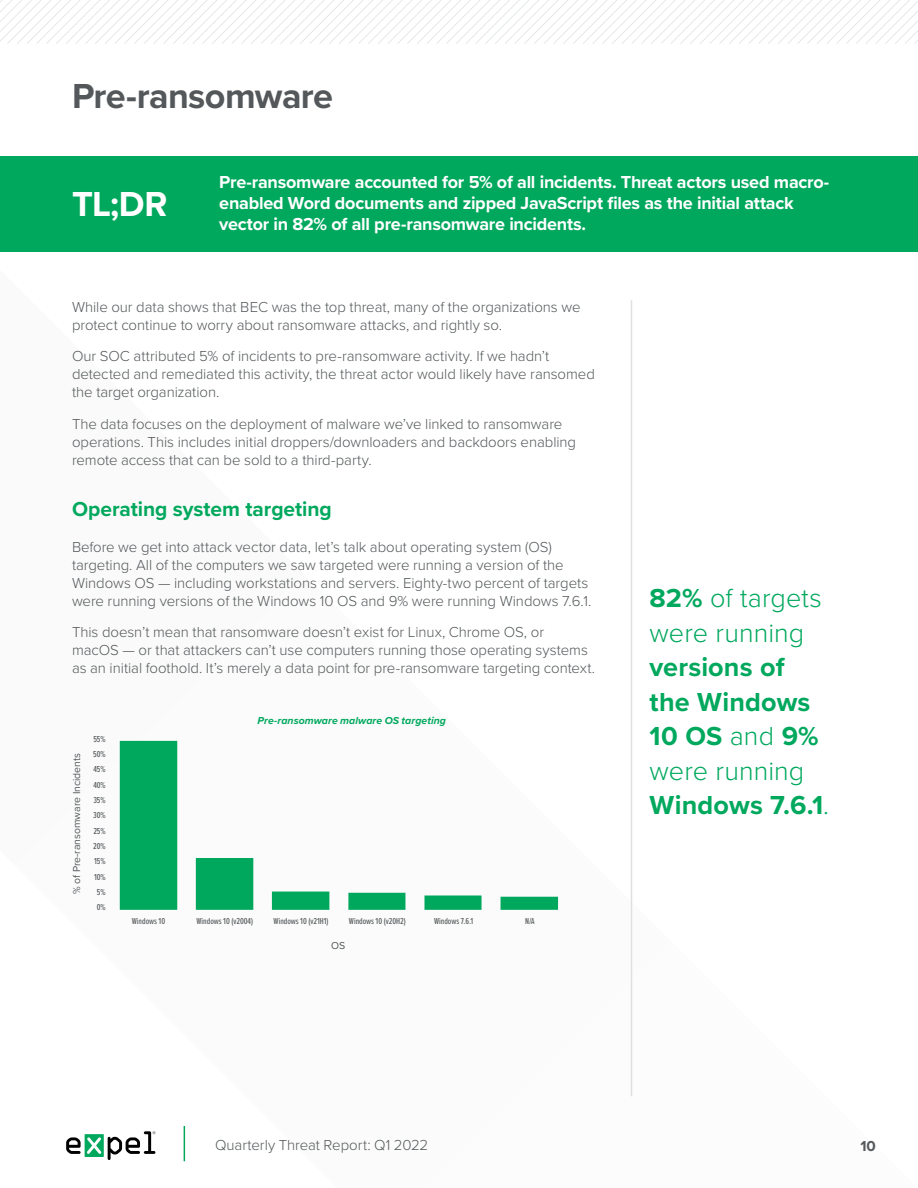
<style>
.page{position:relative;width:918px;height:1188px;background:#fff}
.page>*{position:absolute;margin:0;border:0;box-sizing:border-box;transform-origin:0 0}
.t1{font:700 36px "Proxima Nova";letter-spacing:-.02em;color:#54585a}
.t2{font:700 36px "Proxima Nova";color:#fff}
.t3{font:700 27px/34.5px "Proxima Nova";letter-spacing:.005em;color:#00a85d}
.t4{font:300 27px/34.5px "Proxima Nova";letter-spacing:.005em;color:#00a85d}
.t5{font:700 21px "Proxima Nova";letter-spacing:-.005em;color:#00a85d}
.t6{font:700 18px/21px "Proxima Nova";letter-spacing:-.015em;color:#fff}
.t7{font:300 15px/18px "Proxima Nova";letter-spacing:-.005em;color:#54585a}
.t8{font:700 15px "Proxima Nova";color:#54585a}
.t9{font:italic 700 10.5px "Proxima Nova";letter-spacing:.005em;color:#00a85d}
.t10{font:10.5px "Proxima Nova";color:#54585a}
.t11{font:500 9px/15.3px "Proxima Nova Ex Cn";color:#54585a;text-align:center}
.s1{font-weight:700}
.s2{font-weight:300}
</style>
<div class="page">
<svg style="left:66px;top:1131px;width:89px;height:29px"></svg>
<svg style="left:0;top:0;width:918px;height:44px"></svg>
<hr style="left:184px;top:1126px;width:1px;height:35px;background:#00a85d">
<div style="left:0;top:156px;width:918px;height:96px;background:#00a85d"></div>
<hr style="left:631px;top:300px;width:1px;height:796px;background:#dfe0e0">
<svg style="left:120px;top:741px;width:438px;height:169px"></svg>
<h1 class="t1" style="left:72px;top:69px;width:263px">Pre-ransomware</h1>
<h1 class="t2" style="left:72px;top:178px;width:97px">TL;DR</h1>
<p class="t6" style="left:219px;top:171px;width:612px">Pre-ransomware accounted for 5% of all incidents. Threat actors used macro&shy;enabled Word documents and zipped JavaScript files as the initial attack vector in 82% of all pre-ransomware incidents.</p>
<p class="t7" style="left:72px;top:297px;width:510px">While our data shows that BEC was the top threat, many of the organizations we protect continue to worry about ransomware attacks, and rightly so.</p>
<p class="t7" style="left:72px;top:347px;width:524px">Our SOC attributed 5% of incidents to pre-ransomware activity. If we hadn’t detected and remediated this activity, the threat actor would likely have ransomed the target organization.</p>
<p class="t7" style="left:72px;top:414px;width:506px">The data focuses on the deployment of malware we’ve linked to ransomware operations. This includes initial droppers/downloaders and backdoors enabling remote access that can be sold to a third-party.</p>
<h3 class="t5" style="left:72px;top:493px;width:261px">Operating system targeting</h3>
<p class="t7" style="left:72px;top:537px;width:519px">Before we get into attack vector data, let’s talk about operating system (OS) targeting. All of the computers we saw targeted were running a version of the Windows OS — including workstations and servers. Eighty-two percent of targets were running versions of the Windows 10 OS and 9% were running Windows 7.6.1.</p>
<p class="t7" style="left:72px;top:623px;width:523px">This doesn’t mean that ransomware doesn’t exist for Linux, Chrome OS, or macOS — or that attackers can’t use computers running those operating systems as an initial foothold. It’s merely a data point for pre-ransomware targeting context.</p>
<p class="t10" style="left:69px;top:894px;width:143px;rotate:-90deg">% of Pre-ransomware Incidents</p>
<p class="t11" style="left:93px;top:731px;width:14px">55%<br>50%<br>45%<br>40%<br>35%<br>30%<br>25%<br>20%<br>15%<br>10%<br>5%<br>0%</p>
<p class="t9" style="left:258px;top:712px;width:190px">Pre-ransomware malware OS targeting</p>
<p class="t11" style="left:197px;top:913px;width:58px">Windows 10 (v2004)</p>
<p class="t11" style="left:132px;top:913px;width:35px">Windows 10</p>
<p class="t11" style="left:274px;top:913px;width:57px">Windows 10 (v21H1)</p>
<p class="t11" style="left:349px;top:913px;width:58px">Windows 10 (v20H2)</p>
<p class="t11" style="left:434px;top:913px;width:41px">Windows 7.6.1</p>
<p class="t11" style="left:525px;top:913px;width:11px">N/A</p>
<p class="t10" style="left:331px;top:937px;width:16px">OS</p>
<h2 class="t4" style="left:650px;top:579px;width:174px"><span class="s1">82%</span> of targets were running</h2>
<h2 class="t3" style="left:650px;top:649px;width:178px">versions of the Windows<br>10 OS <span class="s2">and</span> 9% <span class="s2">were running<br></span>Windows 7.6.1<span class="s2">.</span></h2>
<p class="t7" style="left:215px;top:1135px;width:215px">Quarterly Threat Report: Q1 2022</p>
<p class="t8" style="left:860px;top:1135px;width:17px">10</p>
</div>
